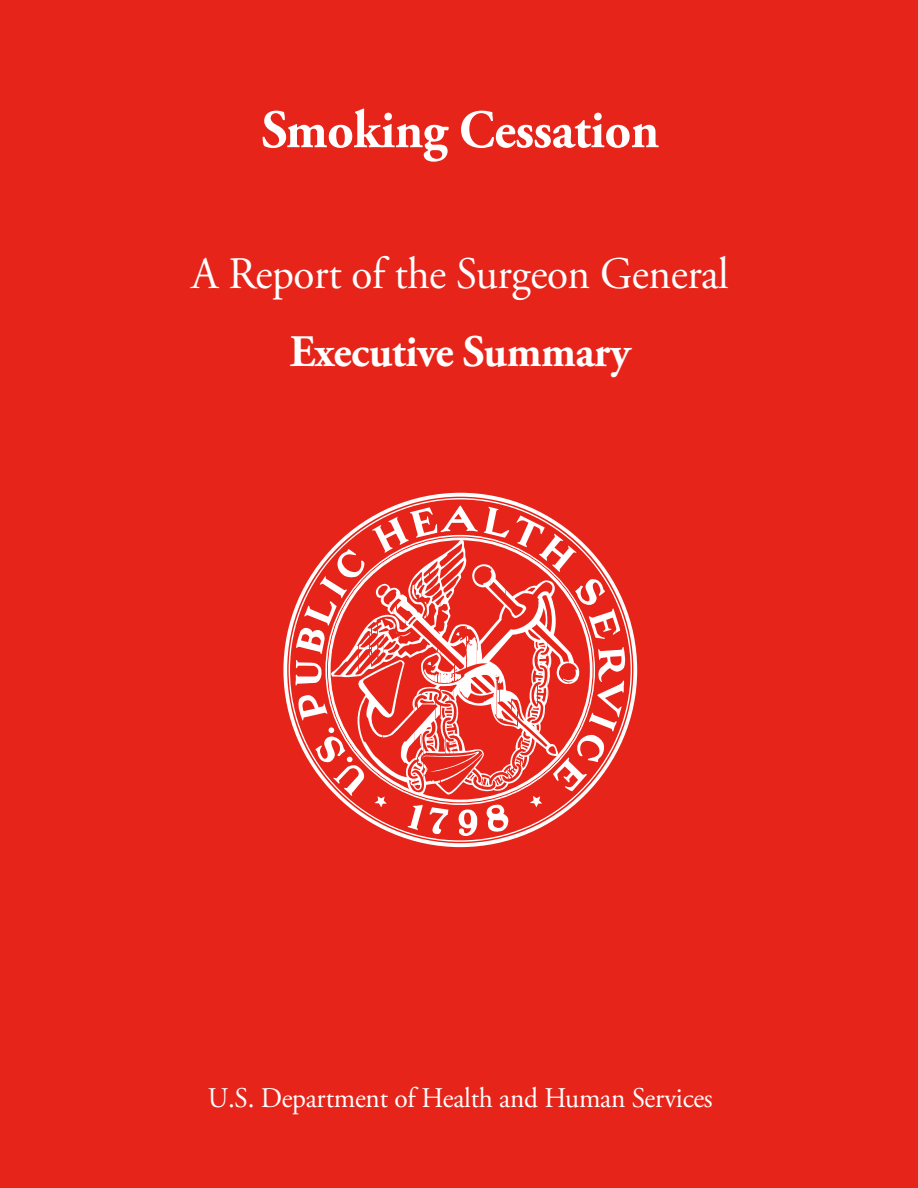
<style>
.page{position:relative;width:918px;height:1188px;background:#e72419}
.page>*{position:absolute;margin:0;border:0;box-sizing:border-box;transform-origin:0 0}
.t1{font:700 54px "Adobe Garamond Pro";letter-spacing:-.01em;color:#fff;scale:.96 1}
.t2{font:45px "Adobe Garamond Pro";letter-spacing:-.01em;color:#fff;scale:.96 1}
.t3{font:700 45px "Adobe Garamond Pro";letter-spacing:-.01em;color:#fff;scale:.96 1}
.t4{font:28.5px "Adobe Garamond Pro";letter-spacing:-.01em;color:#fff;scale:.96 1}
</style>
<div class="page">
<svg style="left:283px;top:493px;width:354px;height:354px"></svg>
<svg style="left:295px;top:506px;width:331px;height:330px"></svg>
<p class="t1" style="left:261px;top:99px;width:416px">Smoking Cessation</p>
<p class="t2" style="left:192px;top:247px;width:561px">A Report of the Surgeon General</p>
<p class="t3" style="left:290px;top:326px;width:357px">Executive Summary</p>
<p class="t4" style="left:208px;top:1081px;width:527px">U.S. Department of Health and Human Services</p>
</div>
